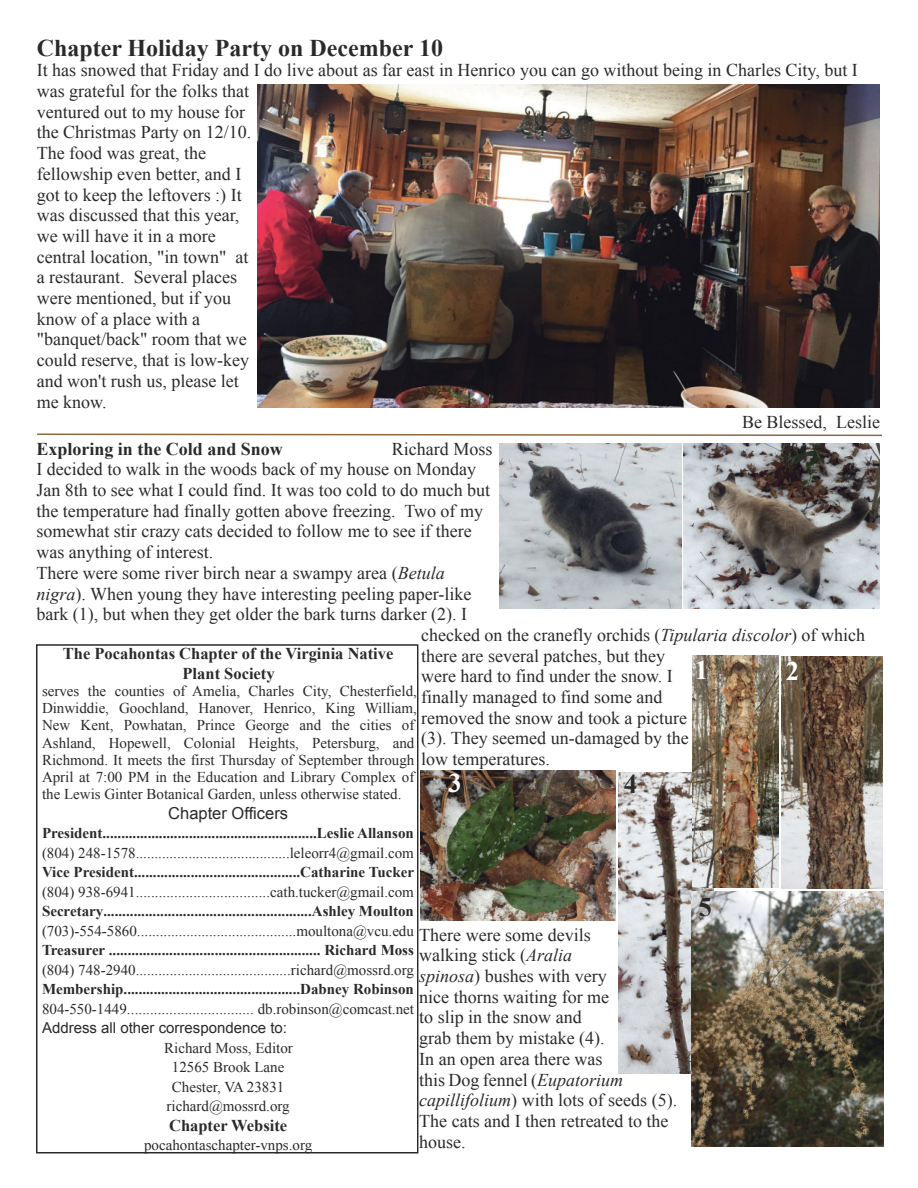
<style>
.page{position:relative;width:918px;height:1188px;background:#fff}
.page>*{position:absolute;margin:0;border:0;box-sizing:border-box;transform-origin:0 0}
.t1{font:700 27px "Times New Roman";color:#fff}
.t2{font:700 27px "Times New Roman";color:#2b292a}
.t3{font:700 24px "Times New Roman";color:#2b292a}
.t4{font:18px/20.7px "Times New Roman";color:#2b292a}
.t5{font:700 18px "Times New Roman";color:#2b292a}
.t6{font:700 16.5px/19.5px "Times New Roman";color:#2b292a;text-align:center}
.t7{font:16.5px "Arial";color:#2b292a}
.t8{font:15px/17.2px "Times New Roman";color:#2b292a}
.t9{font:700 15px "Times New Roman";color:#2b292a}
.t10{font:15px "Arial";color:#2b292a}
.s1{font-style:italic}
</style>
<div class="page">
<div style="left:34px;top:640px;width:386px;height:521px;border:2px solid #fff"></div>
<img style="left:257px;top:85px;width:623px;height:322px">
<svg style="left:37px;top:433px;width:845px;height:4px"></svg>
<img style="left:684px;top:444px;width:196px;height:164px">
<img style="left:499px;top:444px;width:182px;height:164px">
<img style="left:782px;top:656px;width:101px;height:233px">
<img style="left:420px;top:771px;width:196px;height:150px">
<img style="left:618px;top:772px;width:96px;height:302px">
<img style="left:691px;top:892px;width:193px;height:254px">
<img style="left:692px;top:656px;width:87px;height:232px">
<h2 class="t3" style="left:37px;top:31px;width:408px">Chapter Holiday Party on December 10</h2>
<p class="t4" style="left:37px;top:60px;width:823px">It has snowed that Friday and I do live about as far east in Henrico you can go without being in Charles City, but I</p>
<p class="t4" style="left:37px;top:80px;width:214px">was grateful for the folks that</p>
<p class="t4" style="left:37px;top:101px;width:210px">ventured out to my house for</p>
<p class="t4" style="left:37px;top:122px;width:216px">the Christmas Party on 12/10.</p>
<p class="t4" style="left:37px;top:142px;width:171px">The food was great, the</p>
<p class="t4" style="left:37px;top:163px;width:206px">fellowship even better, and I</p>
<p class="t4" style="left:37px;top:184px;width:206px">got to keep the leftovers :) It</p>
<p class="t4" style="left:37px;top:205px;width:204px">was discussed that this year,</p>
<p class="t4" style="left:37px;top:225px;width:180px">we will have it in a more</p>
<p class="t4" style="left:37px;top:246px;width:213px">central location, "in town" at</p>
<p class="t4" style="left:37px;top:267px;width:202px">a restaurant. Several places</p>
<p class="t4" style="left:37px;top:287px;width:196px">were mentioned, but if you</p>
<p class="t4" style="left:37px;top:308px;width:165px">know of a place with a</p>
<p class="t4" style="left:37px;top:329px;width:212px">"banquet/back" room that we</p>
<p class="t4" style="left:37px;top:349px;width:214px">could reserve, that is low-key</p>
<p class="t4" style="left:37px;top:370px;width:204px">and won't rush us, please let</p>
<p class="t4" style="left:37px;top:391px;width:71px">me know.</p>
<p class="t4" style="left:742px;top:412px;width:139px">Be Blessed, Leslie</p>
<p class="t5" style="left:36px;top:436px;width:248px">Exploring in the Cold and Snow</p>
<p class="t4" style="left:392px;top:438px;width:102px">Richard Moss</p>
<p class="t4" style="left:36px;top:459px;width:441px">I decided to walk in the woods back of my house on Monday</p>
<p class="t4" style="left:36px;top:479px;width:455px">Jan 8th to see what I could find. It was too cold to do much but</p>
<p class="t4" style="left:36px;top:500px;width:448px">the temperature had finally gotten above freezing. Two of my</p>
<p class="t4" style="left:36px;top:521px;width:437px">somewhat stir crazy cats decided to follow me to see if there</p>
<p class="t4" style="left:36px;top:541px;width:178px">was anything of interest.</p>
<p class="t4" style="left:36px;top:562px;width:410px">There were some river birch near a swampy area (<span class="s1">Betula</span></p>
<p class="t4" style="left:36px;top:583px;width:437px"><span class="s1">nigra</span>). When young they have interesting peeling paper-like</p>
<p class="t4" style="left:36px;top:604px;width:432px">bark (1), but when they get older the bark turns darker (2). I</p>
<p class="t4" style="left:421px;top:624px;width:445px">checked on the cranefly orchids (<span class="s1">Tipularia discolor</span>) of which</p>
<p class="t4" style="left:421px;top:645px;width:245px">there are several patches, but they</p>
<p class="t4" style="left:421px;top:666px;width:253px">were hard to find under the snow. I</p>
<p class="t4" style="left:421px;top:686px;width:243px">finally managed to find some and</p>
<p class="t4" style="left:421px;top:707px;width:267px">removed the snow and took a picture</p>
<p class="t4" style="left:421px;top:728px;width:269px">(3). They seemed un-damaged by the</p>
<p class="t4" style="left:421px;top:748px;width:130px">low temperatures.</p>
<p class="t6" style="left:63px;top:644px;width:332px">The Pocahontas Chapter of the Virginia Native<br>Plant Society</p>
<p class="t8" style="left:42px;top:682px;width:376px">serves the counties of Amelia, Charles City, Chesterfield, Dinwiddie, Goochland, Hanover, Henrico, King William, New Kent, Powhatan, Prince George and the cities of Ashland, Hopewell, Colonial Heights, Petersburg, and Richmond. It meets the first Thursday of September through April at 7:00 PM in the Education and Library Complex of the Lewis Ginter Botanical Garden, unless otherwise stated.</p>
<p class="t7" style="left:168px;top:802px;width:121px">Chapter Officers</p>
<p class="t9" style="left:42px;top:823px;width:373px">President.........................................................Leslie Allanson</p>
<p class="t8" style="left:42px;top:844px;width:374px">(804) 248-1578.........................................leleorr4@gmail.com</p>
<p class="t9" style="left:42px;top:862px;width:374px">Vice President............................................Catharine Tucker</p>
<p class="t8" style="left:42px;top:883px;width:374px">(804) 938-6941...................................cath.tucker@gmail.com</p>
<p class="t9" style="left:42px;top:901px;width:373px">Secretary.......................................................Ashley Moulton</p>
<p class="t8" style="left:42px;top:922px;width:373px">(703)-554-5860..........................................moultona@vcu.edu</p>
<p class="t9" style="left:42px;top:940px;width:373px">Treasurer ........................................................ Richard Moss</p>
<p class="t8" style="left:42px;top:961px;width:373px">(804) 748-2940.........................................richard@mossrd.org</p>
<p class="t9" style="left:42px;top:979px;width:373px">Membership...............................................Dabney Robinson</p>
<p class="t8" style="left:42px;top:1000px;width:374px">804-550-1449................................. db.robinson@comcast.net</p>
<p class="t10" style="left:42px;top:1018px;width:247px">Address all other correspondence to:</p>
<p class="t8" style="left:164px;top:1038px;width:130px;line-height:19.5px;text-align:center">Richard Moss, Editor<br>12565 Brook Lane<br>Chester, VA 23831 richard@mossrd.org</p>
<p class="t6" style="left:169px;top:1115px;width:120px">Chapter Website</p>
<p class="t8" style="left:144px;top:1137px;width:170px">pocahontaschapter-vnps.org</p>
<h1 class="t1" style="left:695px;top:651px;width:15px">1</h1>
<h1 class="t1" style="left:786px;top:652px;width:15px">2</h1>
<h1 class="t1" style="left:448px;top:765px;width:15px">3</h1>
<h1 class="t2" style="left:624px;top:766px;width:15px">4</h1>
<h1 class="t2" style="left:699px;top:888px;width:15px">5</h1>
<p class="t4" style="left:419px;top:924px;width:259px">There were some devils<br>walking stick (<span class="s1">Aralia<br>spinosa</span>) bushes with very<br>nice thorns waiting for me<br>to slip in the snow and<br>grab them by mistake (4).<br>In an open area there was<br>this Dog fennel (<span class="s1">Eupatorium capillifolium</span>) with lots of seeds (5).<br>The cats and I then retreated to the house.</p>
</div>
